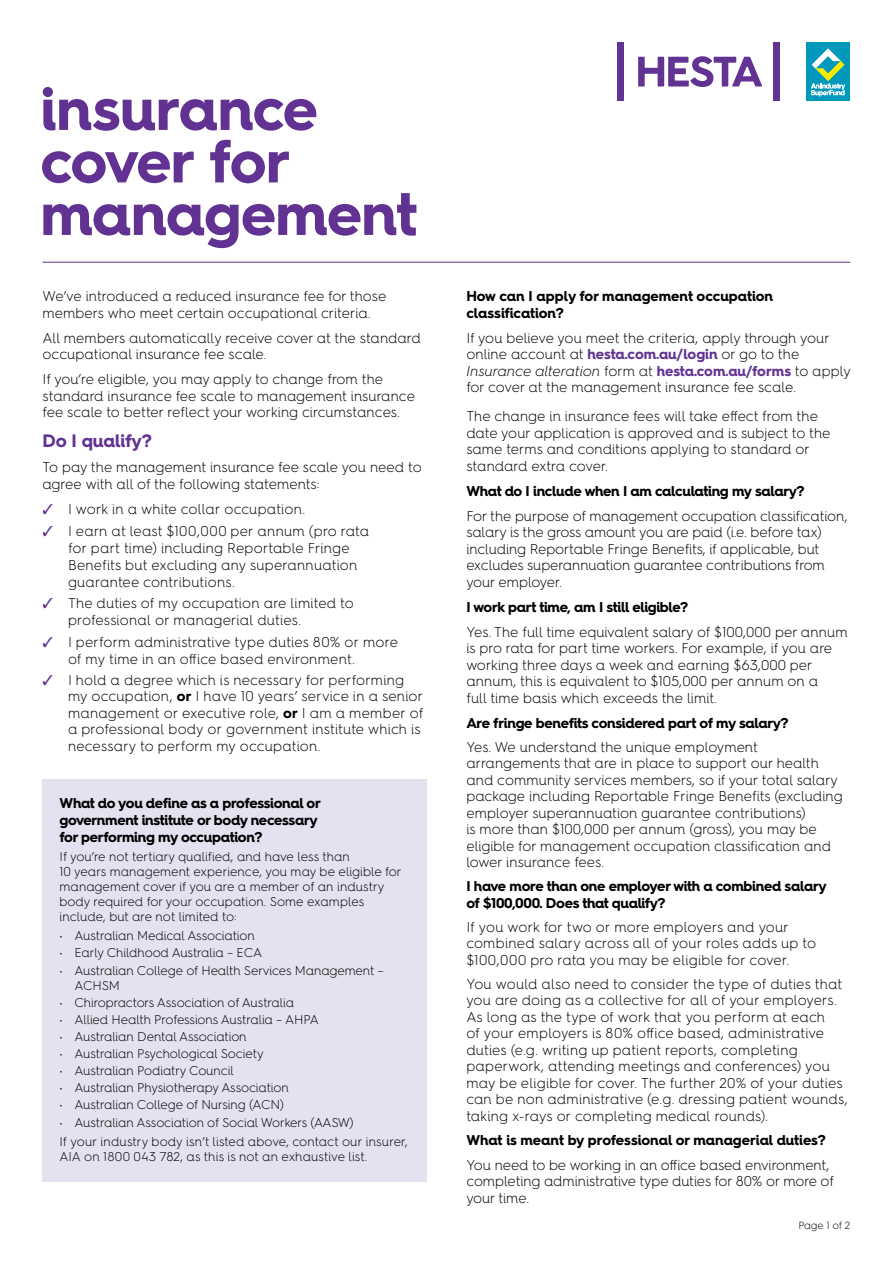
<style>
.page{position:relative;width:893px;height:1263px;background:#fff}
.page>*{position:absolute;margin:0;border:0;box-sizing:border-box;transform-origin:0 0}
.t1{font:700 60px/52.5px "Hurme Geometric Sans 4";letter-spacing:-.02em;color:#623293}
.t2{font:700 18px "Hurme Geometric Sans 4";letter-spacing:-.005em;color:#623293}
.t3{font:300 14.25px/16.5px "Hurme Geometric Sans 4";color:#000}
.t4{font:700 14.25px/17.1px "Hurme Geometric Sans 4";letter-spacing:-.02em;color:#000}
.t5{font:700 14.25px/16.5px "Hurme Geometric Sans 4";color:#000}
.t6{font:300 12.75px/15px "Hurme Geometric Sans 4";letter-spacing:-.01em;color:#000}
.t7{font:300 10.5px "Hurme Geometric Sans 4";letter-spacing:-.02em;color:#000}
.s1{color:#623293}
.s2{font-weight:700}
.s3{font-weight:700;color:#623293}
.s4{font-style:italic}
</style>
<div class="page">
<hr style="left:43px;top:262px;width:807px;height:1px;background:#623293">
<div style="left:806px;top:43px;width:44px;height:58px;background:#0098bb"></div>
<svg style="left:811px;top:48px;width:34px;height:48px"></svg>
<div style="left:617px;top:43px;width:7px;height:58px;background:#623393"></div>
<div style="left:774px;top:43px;width:6px;height:58px;background:#623393"></div>
<svg style="left:638px;top:56px;width:124px;height:31px"></svg>
<div style="left:43px;top:779px;width:384px;height:402px;background:#e6e1f0"></div>
<h1 class="t1" style="left:40px;top:82px;width:378px">insurance cover for management</h1>
<p class="t3" style="left:43px;top:287px;width:345px">We’ve introduced a reduced insurance fee for those members who meet certain occupational criteria.</p>
<p class="t3" style="left:43px;top:329px;width:380px">All members automatically receive cover at the standard occupational insurance fee scale.</p>
<p class="t3" style="left:43px;top:371px;width:374px">If you’re eligible, you may apply to change from the standard insurance fee scale to management insurance fee scale to better reflect your working circumstances.</p>
<p class="t2" style="left:43px;top:428px;width:111px">Do I qualify?</p>
<p class="t3" style="left:43px;top:459px;width:381px">To pay the management insurance fee scale you need to agree with all of the following statements:</p>
<p class="t3" style="left:43px;top:501px;width:264px"><span class="s1">✓</span> I work in a white collar occupation.</p>
<p class="t3" style="left:68px;top:522px;width:303px;line-height:17.1px;text-indent:-26px"><span class="s1">✓</span> I earn at least $100,000 per annum (pro rata for part time) including Reportable Fringe Benefits but excluding any superannuation guarantee contributions.</p>
<p class="t3" style="left:68px;top:594px;width:287px;line-height:17.1px;text-indent:-26px"><span class="s1">✓</span> The duties of my occupation are limited to professional or managerial duties.</p>
<p class="t3" style="left:68px;top:633px;width:332px;line-height:17.1px;text-indent:-26px"><span class="s1">✓</span> I perform administrative type duties 80% or more of my time in an office based environment.</p>
<p class="t3" style="left:68px;top:671px;width:357px;text-indent:-26px"><span class="s1">✓</span> I hold a degree which is necessary for performing my occupation, <span class="s2">or</span> I have 10 years’ service in a senior management or executive role, <span class="s2">or</span> I am a member of a professional body or government institute which is necessary to perform my occupation.</p>
<p class="t4" style="left:60px;top:794px;width:263px">What do you define as a professional or government institute or body necessary for performing my occupation?</p>
<p class="t6" style="left:60px;top:849px;width:344px">If you’re not tertiary qualified, and have less than<br>10 years management experience, you may be eligible for management cover if you are a member of an industry body required for your occupation. Some examples include, but are not limited to:</p>
<p class="t6" style="left:60px;top:928px;width:197px">• Australian Medical Association</p>
<p class="t6" style="left:60px;top:945px;width:204px">• Early Childhood Australia – ECA</p>
<p class="t6" style="left:75px;top:962px;width:311px;text-indent:-15px">• Australian College of Health Services Management –<br>ACHSM</p>
<p class="t6" style="left:60px;top:994px;width:236px">• Chiropractors Association of Australia</p>
<p class="t6" style="left:60px;top:1011px;width:261px">• Allied Health Professions Australia – AHPA</p>
<p class="t6" style="left:60px;top:1029px;width:189px">• Australian Dental Association</p>
<p class="t6" style="left:60px;top:1046px;width:206px">• Australian Psychological Society</p>
<p class="t6" style="left:60px;top:1063px;width:176px">• Australian Podiatry Council</p>
<p class="t6" style="left:60px;top:1080px;width:231px">• Australian Physiotherapy Association</p>
<p class="t6" style="left:60px;top:1097px;width:226px">• Australian College of Nursing (ACN)</p>
<p class="t6" style="left:60px;top:1112px;width:350px;line-height:19.2px">• Australian Association of Social Workers (AASW)<br>If your industry body isn’t listed above, contact our insurer,</p>
<p class="t6" style="left:60px;top:1148px;width:309px">AIA on 1800 043 782, as this is not an exhaustive list.</p>
<p class="t5" style="left:466px;top:288px;width:308px">How can I apply for management occupation classification?</p>
<p class="t3" style="left:466px;top:329px;width:386px">If you believe you meet the criteria, apply through your online account at <span class="s3">hesta.com.au/login</span> or go to the <span class="s4">Insurance alteration</span> form at <span class="s3">hesta.com.au/forms</span> to apply for cover at the management insurance fee scale.</p>
<p class="t3" style="left:466px;top:408px;width:366px">The change in insurance fees will take effect from the date your application is approved and is subject to the same terms and conditions applying to standard or standard extra cover.</p>
<p class="t4" style="left:466px;top:482px;width:340px">What do I include when I am calculating my salary?</p>
<p class="t3" style="left:466px;top:507px;width:383px">For the purpose of management occupation classification, salary is the gross amount you are paid (i.e. before tax) including Reportable Fringe Benefits, if applicable, but excludes superannuation guarantee contributions from your employer.</p>
<p class="t4" style="left:466px;top:598px;width:223px">I work part time, am I still eligible?</p>
<p class="t3" style="left:466px;top:623px;width:383px">Yes. The full time equivalent salary of $100,000 per annum is pro rata for part time workers. For example, if you are working three days a week and earning $63,000 per annum, this is equivalent to $105,000 per annum on a<br>full time basis which exceeds the limit.</p>
<p class="t4" style="left:466px;top:714px;width:324px">Are fringe benefits considered part of my salary?</p>
<p class="t3" style="left:466px;top:738px;width:378px">Yes. We understand the unique employment arrangements that are in place to support our health and community services members, so if your total salary package including Reportable Fringe Benefits (excluding employer superannuation guarantee contributions)<br>is more than $100,000 per annum (gross), you may be eligible for management occupation classification and lower insurance fees.</p>
<p class="t4" style="left:466px;top:878px;width:362px;line-height:16.5px">I have more than one employer with a combined salary of $100,000. Does that qualify?</p>
<p class="t3" style="left:466px;top:918px;width:351px">If you work for two or more employers and your combined salary across all of your roles adds up to $100,000 pro rata you may be eligible for cover.</p>
<p class="t3" style="left:466px;top:975px;width:383px">You would also need to consider the type of duties that you are doing as a collective for all of your employers.<br>As long as the type of work that you perform at each<br>of your employers is 80% office based, administrative duties (e.g. writing up patient reports, completing paperwork, attending meetings and conferences) you may be eligible for cover. The further 20% of your duties can be non administrative (e.g. dressing patient wounds, taking x-rays or completing medical rounds).</p>
<p class="t4" style="left:466px;top:1131px;width:361px">What is meant by professional or managerial duties?</p>
<p class="t3" style="left:466px;top:1156px;width:369px">You need to be working in an office based environment, completing administrative type duties for 80% or more of your time.</p>
<p class="t7" style="left:798px;top:1218px;width:54px">Page 1 of 2</p>
</div>
